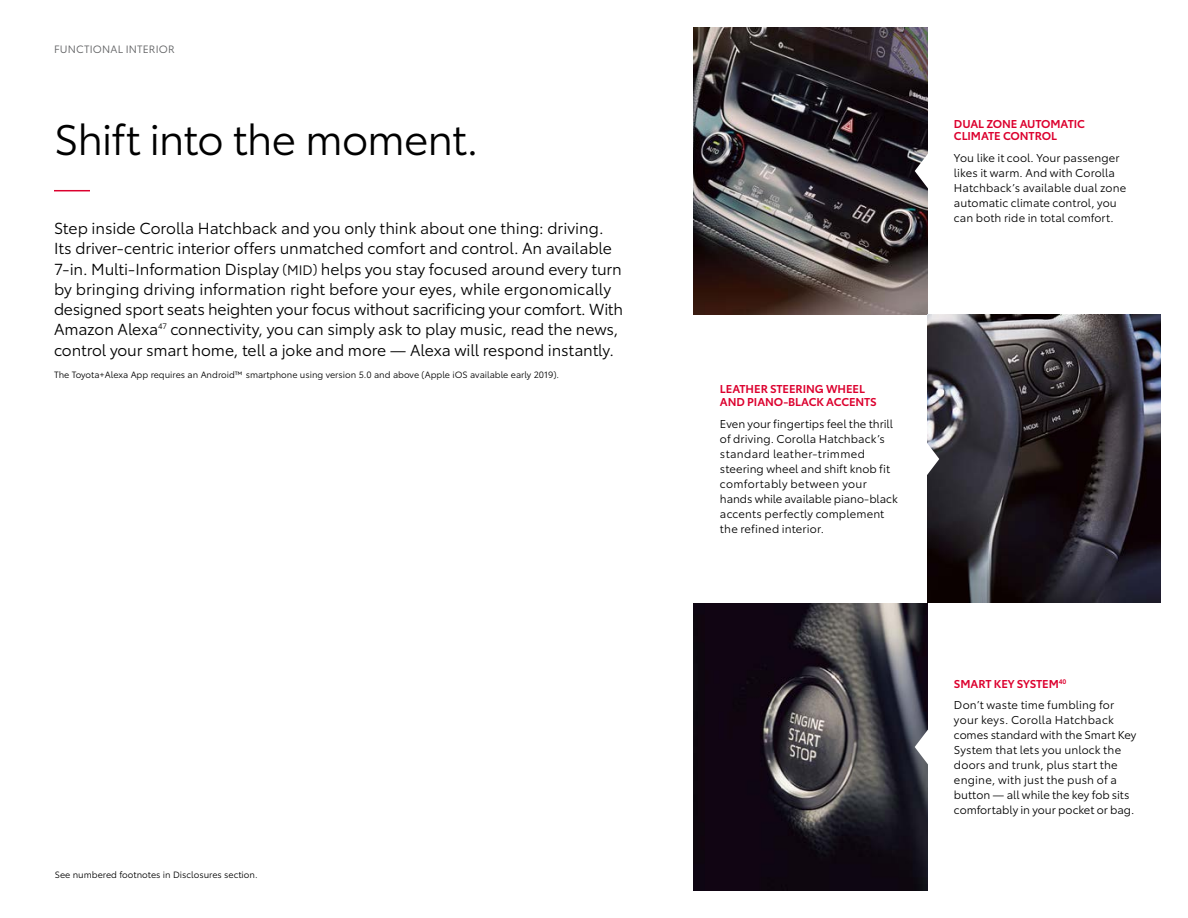
<style>
.page{position:relative;width:1188px;height:918px;background:#fff}
.page>*{position:absolute;margin:0;border:0;box-sizing:border-box;transform-origin:0 0}
.t1{font:42px "Toyota Type";letter-spacing:-.025em;color:#000}
.t2{font:15.75px/20.2px "Toyota Type";letter-spacing:-.005em;color:#000}
.t3{font:11.25px/15px "Toyota Type";letter-spacing:.005em;color:#000}
.t4{font:600 11.25px/12.8px "Toyota Type";letter-spacing:-.005em;color:#dc002e}
.t5{font:10.5px "Toyota Type";letter-spacing:.015em;color:#5f6062}
.t6{font:9px "Toyota Type";color:#000}
.s1{font-size:13.5px}
.s2{font-weight:600;color:#dc002e}
</style>
<div class="page">
<img style="left:693px;top:27px;width:234px;height:288px">
<img style="left:927px;top:315px;width:234px;height:288px">
<img style="left:693px;top:603px;width:234px;height:288px">
<svg style="left:927px;top:441px;width:12px;height:36px"></svg>
<svg style="left:915px;top:729px;width:13px;height:36px"></svg>
<svg style="left:915px;top:153px;width:13px;height:36px"></svg>
<hr style="left:54px;top:190px;width:36px;height:1px;background:#dc002e">
<p class="t5" style="left:54px;top:41px;width:122px">FUNCTIONAL INTERIOR</p>
<h1 class="t1" style="left:54px;top:109px;width:426px">Shift into the moment.</h1>
<p class="t2" style="left:54px;top:217px;width:571px">Step inside Corolla Hatchback and you only think about one thing: driving.<br>Its driver-centric interior offers unmatched comfort and control. An available 7-in. Multi-Information Display <span class="s1">(MID)</span> helps you stay focused around every turn by bringing driving information right before your eyes, while ergonomically designed sport seats heighten your focus without sacrificing your comfort. With Amazon Alexa<sup>47</sup> connectivity, you can simply ask to play music, read the news, control your smart home, tell a joke and more — Alexa will respond instantly.</p>
<p class="t6" style="left:54px;top:368px;width:507px">The Toyota+Alexa App requires an Android™ smartphone using version 5.0 and above (Apple iOS available early 2019).</p>
<p class="t6" style="left:55px;top:868px;width:204px">See numbered footnotes in Disclosures section.</p>
<p class="t4" style="left:954px;top:116px;width:133px">DUAL ZONE AUTOMATIC<br>CLIMATE CONTROL</p>
<p class="t3" style="left:954px;top:150px;width:174px">You like it cool. Your passenger likes it warm. And with Corolla<br>Hatchback’s available dual zone automatic climate control, you can both ride in total comfort.</p>
<p class="t4" style="left:720px;top:382px;width:158px">LEATHER STEERING WHEEL<br>AND PIANO-BLACK ACCENTS</p>
<p class="t3" style="left:720px;top:415px;width:179px">Even your fingertips feel the thrill of driving. Corolla Hatchback’s standard leather-trimmed steering wheel and shift knob fit comfortably between your hands while available piano-black accents perfectly complement the refined interior.</p>
<p class="t3" style="left:954px;top:672px;width:162px;line-height:21.8px"><span class="s2">SMART KEY SYSTEM</span><sup>40<br></sup>Don’t waste time fumbling for</p>
<p class="t3" style="left:954px;top:712px;width:184px">your keys. Corolla Hatchback comes standard with the Smart Key<br>System that lets you unlock the doors and trunk, plus start the engine, with just the push of a button — all while the key fob sits comfortably in your pocket or bag.</p>
</div>
